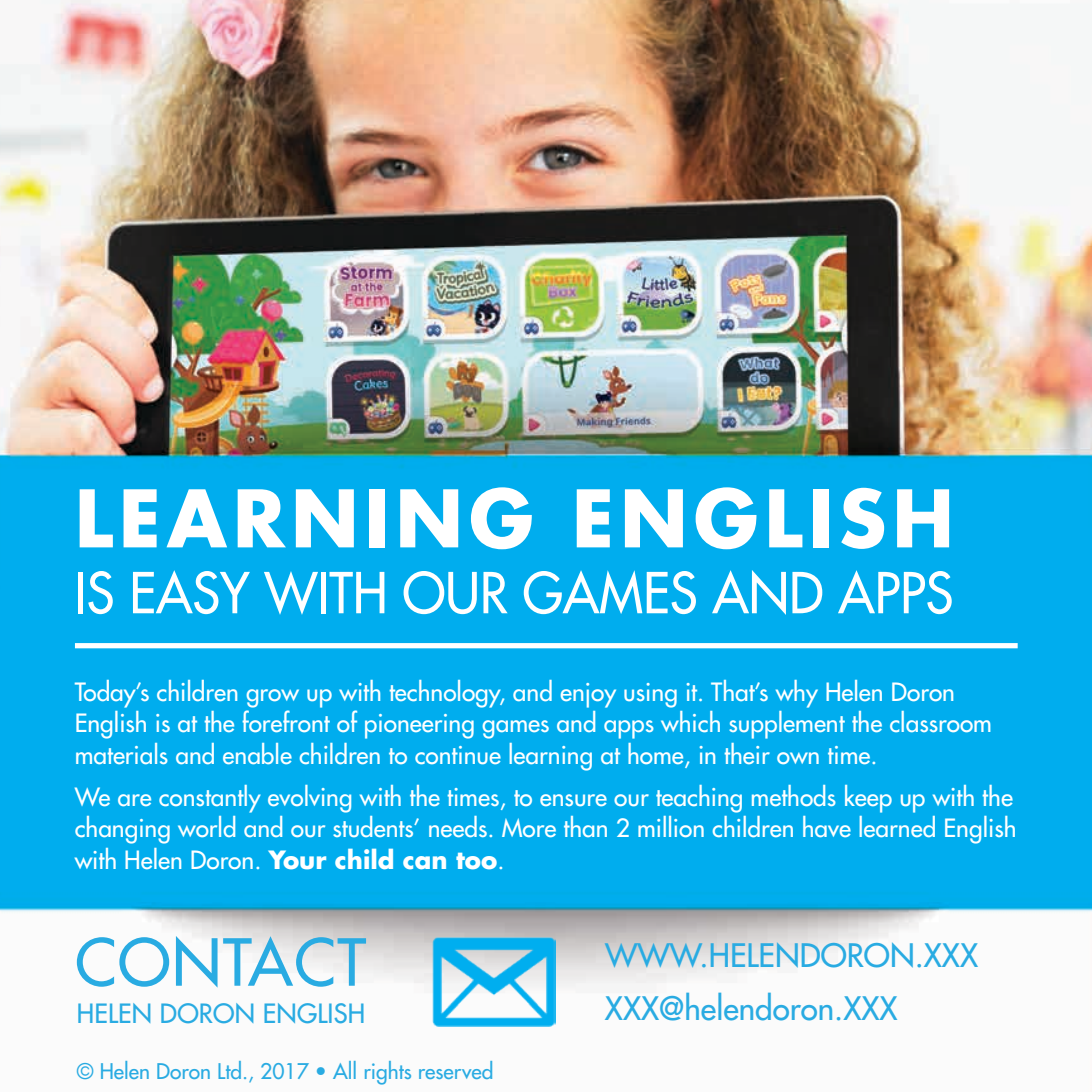
<style>
.page{position:relative;width:1092px;height:1092px;background:#fff}
.page>*{position:absolute;margin:0;border:0;box-sizing:border-box;transform-origin:0 0}
.t1{font:700 77px "Futura Std";letter-spacing:.075em;color:#fff}
.t2{font:500 63px "Futura Std";letter-spacing:.025em;color:#29abe2}
.t3{font:500 54.95px "Futura Std";color:#fff;scale:.94 1}
.t4{font:500 31.5px "Futura Std";color:#29abe2}
.t5{font:500 25.9px "Futura Std";letter-spacing:.005em;color:#29abe2}
.t6{font:500 24.5px/31.5px "Futura Std";color:#fff}
.t7{font:500 21px "Futura Std";color:#29abe2}
.s1{font-weight:700}
</style>
<div class="page">
<img style="left:0;top:0;width:1091px;height:1027px">
<img style="left:432px;top:936px;width:124px;height:89px">
<div style="left:75px;top:643px;width:942px;height:5px;background:#fff"></div>
<h1 class="t1" style="left:75px;top:467px;width:880px">LEARNING ENGLISH</h1>
<h3 class="t3" style="left:75px;top:558px;width:936px">IS EASY WITH OUR GAMES AND APPS</h3>
<p class="t6" style="left:75px;top:675px;width:918px">Today’s children grow up with technology, and enjoy using it. That’s why Helen Doron<br>English is at the forefront of pioneering games and apps which supplement the classroom materials and enable children to continue learning at home, in their own time.</p>
<p class="t6" style="left:75px;top:781px;width:943px">We are constantly evolving with the times, to ensure our teaching methods keep up with the changing world and our students’ needs. More than 2 million children have learned English with Helen Doron. <span class="s1">Your child can too</span>.</p>
<h2 class="t2" style="left:75px;top:922px;width:293px">CONTACT</h2>
<p class="t5" style="left:77px;top:997px;width:290px">HELEN DORON ENGLISH</p>
<p class="t7" style="left:77px;top:1057px;width:418px">© Helen Doron Ltd., 2017 • All rights reserved</p>
<p class="t4" style="left:605px;top:935px;width:374px">WWW.HELENDORON.XXX</p>
<p class="t4" style="left:605px;top:988px;width:294px">XXX@helendoron.XXX</p>
</div>
